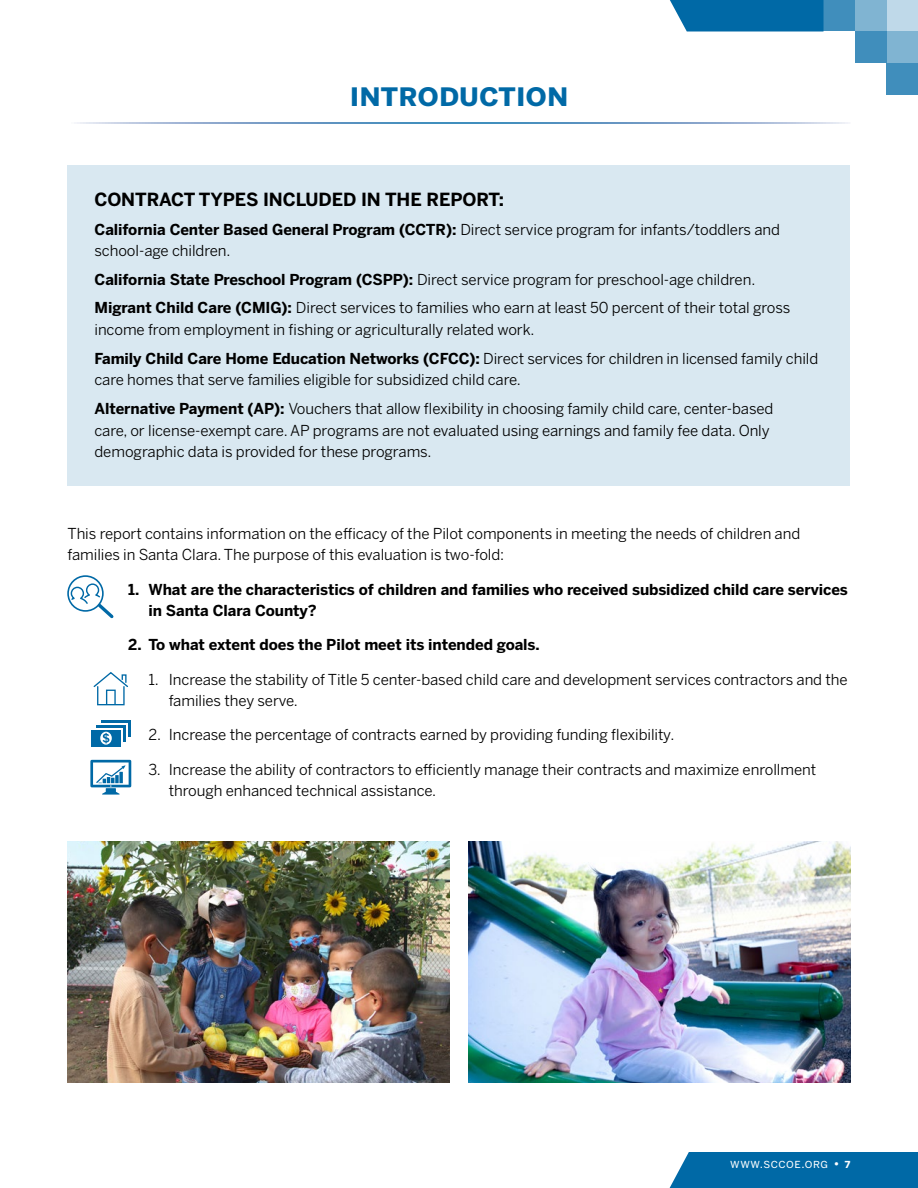
<style>
.page{position:relative;width:918px;height:1188px;background:#fff}
.page>*{position:absolute;margin:0;border:0;box-sizing:border-box;transform-origin:0 0}
.t1{font:31.5px "Benton Sans Bold SC";color:#0069a6}
.t2{font:700 18px "Benton Sans";letter-spacing:-.005em;color:#000}
.t3{font:15px/21px "Benton Sans";letter-spacing:-.005em;color:#000}
.t4{font:700 15px/21px "Benton Sans";letter-spacing:-.005em;color:#000}
.t5{font:12px "Benton Sans Regular SC";letter-spacing:.045em;color:#fff}
.s1{font-weight:700}
.s2{font-family:"Benton Sans Bold SC"}
</style>
<div class="page">
<div style="left:886px;top:0;width:32px;height:32px;background:#bfd9e9"></div>
<div style="left:855px;top:0;width:31px;height:32px;background:#80b4d2"></div>
<div style="left:886px;top:32px;width:32px;height:31px;background:#80b4d2"></div>
<div style="left:824px;top:0;width:31px;height:32px;background:#408ebc"></div>
<svg style="left:670px;top:0;width:154px;height:32px;background:#1173ac"></svg>
<div style="left:855px;top:32px;width:31px;height:31px;background:#408ebc"></div>
<div style="left:886px;top:63px;width:32px;height:31px;background:#408ebc"></div>
<div style="left:669px;top:1152px;width:249px;height:36px;background:#0069a6"></div>
<div style="left:67px;top:575px;width:37px;height:37px;border:2px solid #0069a6;border-radius:50%"></div>
<svg style="left:70px;top:583px;width:44px;height:36px"></svg>
<div style="left:68px;top:165px;width:782px;height:321px;background:#d9e8f1"></div>
<div style="left:97px;top:686px;width:28px;height:19px;border:1px solid #0069a6"></div>
<div style="left:106px;top:690px;width:10px;height:15px;border:1px solid #0069a6"></div>
<svg style="left:93px;top:672px;width:35px;height:16px"></svg>
<hr style="left:96px;top:725px;width:30px;height:3px;background:#0069a6">
<hr style="left:123px;top:725px;width:3px;height:17px;background:#0069a6">
<hr style="left:101px;top:720px;width:30px;height:3px;background:#0069a6">
<hr style="left:128px;top:720px;width:3px;height:17px;background:#0069a6">
<div style="left:91px;top:730px;width:30px;height:16px;background:#0069a6"></div>
<svg style="left:100px;top:732px;width:12px;height:13px"></svg>
<svg style="left:103px;top:733px;width:6px;height:10px"></svg>
<svg style="left:90px;top:760px;width:41px;height:35px"></svg>
<img style="left:68px;top:841px;width:382px;height:242px">
<img style="left:468px;top:841px;width:382px;height:242px">
<h1 class="t1" style="left:350px;top:76px;width:220px">INTRODUCTION</h1>
<p class="t2" style="left:94px;top:189px;width:411px">CONTRACT TYPES INCLUDED IN THE REPORT:</p>
<p class="t3" style="left:94px;top:218px;width:687px;line-height:21.8px"><span class="s1">California Center Based General Program (CCTR):</span> Direct service program for infants/toddlers and school-age children.</p>
<p class="t3" style="left:94px;top:265px;width:697px;line-height:28.5px"><span class="s1">California State Preschool Program (CSPP):</span> Direct service program for preschool-age children.<br><span class="s1">Migrant Child Care (CMIG):</span> Direct services to families who earn at least 50 percent of their total gross</p>
<p class="t3" style="left:94px;top:315px;width:725px;line-height:28.5px">income from employment in fishing or agriculturally related work.<br><span class="s1">Family Child Care Home Education Networks (CFCC):</span> Direct services for children in licensed family child</p>
<p class="t3" style="left:94px;top:366px;width:680px;line-height:28.5px">care homes that serve families eligible for subsidized child care.<br><span class="s1">Alternative Payment (AP):</span> Vouchers that allow flexibility in choosing family child care, center-based</p>
<p class="t3" style="left:94px;top:419px;width:677px;line-height:21.8px">care, or license-exempt care. AP programs are not evaluated using earnings and family fee data. Only demographic data is provided for these programs.</p>
<p class="t3" style="left:68px;top:523px;width:734px">This report contains information on the efficacy of the Pilot components in meeting the needs of children and families in Santa Clara. The purpose of this evaluation is two-fold:</p>
<p class="t4" style="left:148px;top:579px;width:701px;text-indent:-20px">1. What are the characteristics of children and families who received subsidized child care services in Santa Clara County?</p>
<p class="t4" style="left:128px;top:634px;width:413px">2. To what extent does the Pilot meet its intended goals.</p>
<p class="t3" style="left:169px;top:669px;width:680px;text-indent:-20px">1. Increase the stability of Title 5 center-based child care and development services contractors and the families they serve.</p>
<p class="t3" style="left:148px;top:724px;width:527px">2. Increase the percentage of contracts earned by providing funding flexibility.</p>
<p class="t3" style="left:169px;top:759px;width:649px;text-indent:-20px">3. Increase the ability of contractors to efficiently manage their contracts and maximize enrollment through enhanced technical assistance.</p>
<p class="t5" style="left:730px;top:1156px;width:122px">www.sccoe.org <span class="s2">• 7</span></p>
</div>
